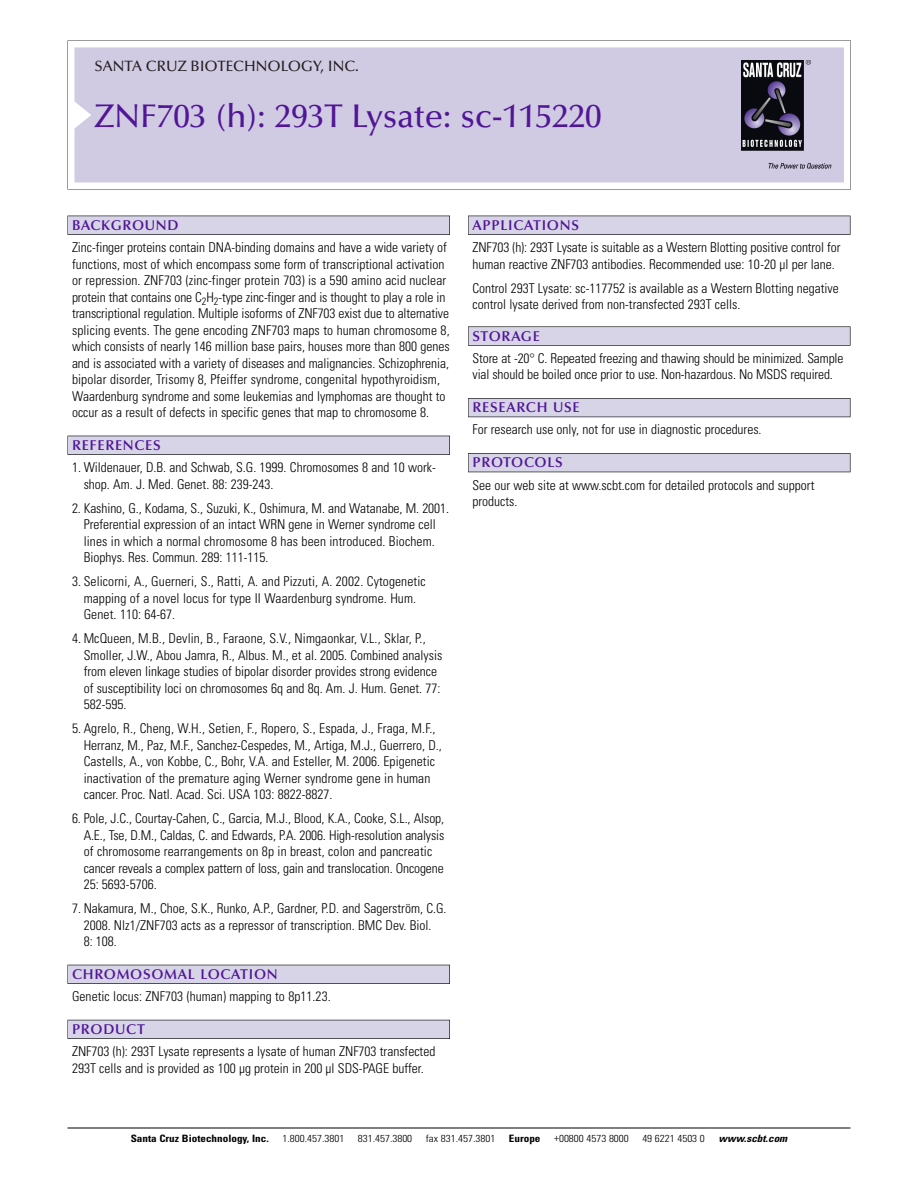
<style>
.page{position:relative;width:918px;height:1188px;background:#fff}
.page>*{position:absolute;margin:0;border:0;box-sizing:border-box;transform-origin:0 0}
.t1{font:500 33px "Optima";color:#511695}
.t2{font:500 15px "Optima";color:#231f20}
.t3{font:600 14.25px "Optima";letter-spacing:.05em;color:#511695}
.t4{font:300 condensed 13.5px/16.5px "Univers";color:#000}
.t5{font:300 condensed 10.2px "Univers";color:#000;scale:1.1 1}
.t6{font:700 condensed 10.2px "Univers";color:#000;scale:1.1 1}
.t7{font:italic 700 condensed 10.2px "Univers";color:#000;scale:1.1 1}
</style>
<div class="page">
<svg style="left:68px;top:40px;width:783px;height:149px"></svg>
<div style="left:74px;top:47px;width:770px;height:135px;background:#d1cae3"></div>
<img style="left:741px;top:60px;width:90px;height:108px">
<div style="left:68px;top:216px;width:382px;height:19px;background:#535256"></div>
<div style="left:68px;top:216px;width:381px;height:18px;background:#d7d4e8"></div>
<div style="left:68px;top:436px;width:382px;height:19px;background:#525156"></div>
<div style="left:68px;top:436px;width:381px;height:18px;background:#d7d4e8"></div>
<div style="left:68px;top:965px;width:382px;height:19px;background:#515057"></div>
<div style="left:68px;top:965px;width:381px;height:18px;background:#d7d4e8"></div>
<div style="left:68px;top:1020px;width:382px;height:19px;background:#535259"></div>
<div style="left:68px;top:1020px;width:381px;height:18px;background:#d7d4e8"></div>
<div style="left:468px;top:216px;width:382px;height:19px;background:#535256"></div>
<div style="left:468px;top:216px;width:382px;height:18px;background:#d7d4e8"></div>
<svg style="left:468px;top:326px;width:382px;height:20px"></svg>
<div style="left:468px;top:327px;width:382px;height:18px;background:#d7d4e8"></div>
<div style="left:468px;top:398px;width:382px;height:19px;background:#55545b"></div>
<div style="left:468px;top:399px;width:382px;height:18px;background:#d7d4e8"></div>
<div style="left:468px;top:453px;width:382px;height:19px;background:#525158"></div>
<div style="left:468px;top:454px;width:382px;height:18px;background:#d7d4e8"></div>
<hr style="left:68px;top:1128px;width:782px;height:1px;background:#000">
<p class="t2" style="left:94px;top:60px;width:266px">SANTA CRUZ BIOTECHNOLOGY, INC.</p>
<p class="t1" style="left:94px;top:102px;width:509px">ZNF703 (h): 293T Lysate: sc-115220</p>
<p class="t3" style="left:72px;top:219px;width:108px">BACKGROUND</p>
<p class="t4" style="left:72px;top:240px;width:379px">Zinc-finger proteins contain DNA-binding domains and have a wide variety of functions, most of which encompass some form of transcriptional activation or repression. ZNF703 (zinc-finger protein 703) is a 590 amino acid nuclear protein that contains one C<sub>2</sub>H<sub>2</sub>-type zinc-finger and is thought to play a role in transcriptional regulation. Multiple isoforms of ZNF703 exist due to alternative splicing events. The gene encoding ZNF703 maps to human chromosome 8, which consists of nearly 146 million base pairs, houses more than 800 genes and is associated with a variety of diseases and malignancies. Schizophrenia, bipolar disorder, Trisomy 8, Pfeiffer syndrome, congenital hypothyroidism, Waardenburg syndrome and some leukemias and lymphomas are thought to occur as a result of defects in specific genes that map to chromosome 8.</p>
<p class="t3" style="left:72px;top:439px;width:90px">REFERENCES</p>
<p class="t4" style="left:84px;top:460px;width:354px;text-indent:-12px">1. Wildenauer, D.B. and Schwab, S.G. 1999. Chromosomes 8 and 10 work&shy;shop. Am. J. Med. Genet. 88: 239-243.</p>
<p class="t4" style="left:84px;top:501px;width:367px;text-indent:-12px">2. Kashino, G., Kodama, S., Suzuki, K., Oshimura, M. and Watanabe, M. 2001.<br>Preferential expression of an intact WRN gene in Werner syndrome cell lines in which a normal chromosome 8 has been introduced. Biochem.<br>Biophys. Res. Commun. 289: 111-115.</p>
<p class="t4" style="left:84px;top:574px;width:344px;text-indent:-12px">3. Selicorni, A., Guerneri, S., Ratti, A. and Pizzuti, A. 2002. Cytogenetic mapping of a novel locus for type II Waardenburg syndrome. Hum.<br>Genet. 110: 64-67.</p>
<p class="t4" style="left:84px;top:631px;width:360px;text-indent:-12px">4. McQueen, M.B., Devlin, B., Faraone, S.V., Nimgaonkar, V.L., Sklar, P., Smoller, J.W., Abou Jamra, R., Albus. M., et al. 2005. Combined analysis from eleven linkage studies of bipolar disorder provides strong evidence of susceptibility loci on chromosomes 6q and 8q. Am. J. Hum. Genet. 77:<br>582-595.</p>
<p class="t4" style="left:84px;top:721px;width:360px;text-indent:-12px">5. Agrelo, R., Cheng, W.H., Setien, F., Ropero, S., Espada, J., Fraga, M.F., Herranz, M., Paz, M.F., Sanchez-Cespedes, M., Artiga, M.J., Guerrero, D., Castells, A., von Kobbe, C., Bohr, V.A. and Esteller, M. 2006. Epigenetic inactivation of the premature aging Werner syndrome gene in human cancer. Proc. Natl. Acad. Sci. USA 103: 8822-8827.</p>
<p class="t4" style="left:84px;top:811px;width:362px;text-indent:-12px">6. Pole, J.C., Courtay-Cahen, C., Garcia, M.J., Blood, K.A., Cooke, S.L., Alsop, A.E., Tse, D.M., Caldas, C. and Edwards, P.A. 2006. High-resolution analysis of chromosome rearrangements on 8p in breast, colon and pancreatic cancer reveals a complex pattern of loss, gain and translocation. Oncogene 25: 5693-5706.</p>
<p class="t4" style="left:84px;top:901px;width:364px;text-indent:-12px">7. Nakamura, M., Choe, S.K., Runko, A.P., Gardner, P.D. and Sagerström, C.G.<br>2008. Nlz1/ZNF703 acts as a repressor of transcription. BMC Dev. Biol.<br>8: 108.</p>
<p class="t3" style="left:72px;top:968px;width:207px">CHROMOSOMAL LOCATION</p>
<p class="t4" style="left:72px;top:990px;width:260px">Genetic locus: ZNF703 (human) mapping to 8p11.23.</p>
<p class="t3" style="left:72px;top:1023px;width:74px">PRODUCT</p>
<p class="t4" style="left:72px;top:1045px;width:365px">ZNF703 (h): 293T Lysate represents a lysate of human ZNF703 transfected<br>293T cells and is provided as 100 µg protein in 200 µl SDS-PAGE buffer.</p>
<p class="t3" style="left:473px;top:219px;width:108px">APPLICATIONS</p>
<p class="t4" style="left:473px;top:240px;width:369px">ZNF703 (h): 293T Lysate is suitable as a Western Blotting positive control for human reactive ZNF703 antibodies. Recommended use: 10-20 µl per lane.</p>
<p class="t4" style="left:473px;top:281px;width:368px">Control 293T Lysate: sc-117752 is available as a Western Blotting negative control lysate derived from non-transfected 293T cells.</p>
<p class="t3" style="left:473px;top:330px;width:69px">STORAGE</p>
<p class="t4" style="left:473px;top:351px;width:372px">Store at -20° C. Repeated freezing and thawing should be minimized. Sample vial should be boiled once prior to use. Non-hazardous. No MSDS required.</p>
<p class="t3" style="left:473px;top:402px;width:109px">RESEARCH USE</p>
<p class="t4" style="left:473px;top:423px;width:291px">For research use only, not for use in diagnostic procedures.</p>
<p class="t3" style="left:473px;top:457px;width:92px">PROTOCOLS</p>
<p class="t4" style="left:473px;top:478px;width:343px">See our web site at www.scbt.com for detailed protocols and support products.</p>
<p class="t6" style="left:131px;top:1135px;width:127px">Santa Cruz Biotechnology, Inc.</p>
<p class="t5" style="left:282px;top:1135px;width:58px">1.800.457.3801</p>
<p class="t5" style="left:358px;top:1135px;width:51px">831.457.3800</p>
<p class="t5" style="left:426px;top:1135px;width:65px">fax 831.457.3801</p>
<p class="t6" style="left:509px;top:1135px;width:30px">Europe</p>
<p class="t5" style="left:554px;top:1135px;width:69px">+00800 4573 8000</p>
<p class="t5" style="left:642px;top:1135px;width:58px">49 6221 4503 0</p>
<p class="t7" style="left:719px;top:1135px;width:66px">www.scbt.com</p>
</div>
